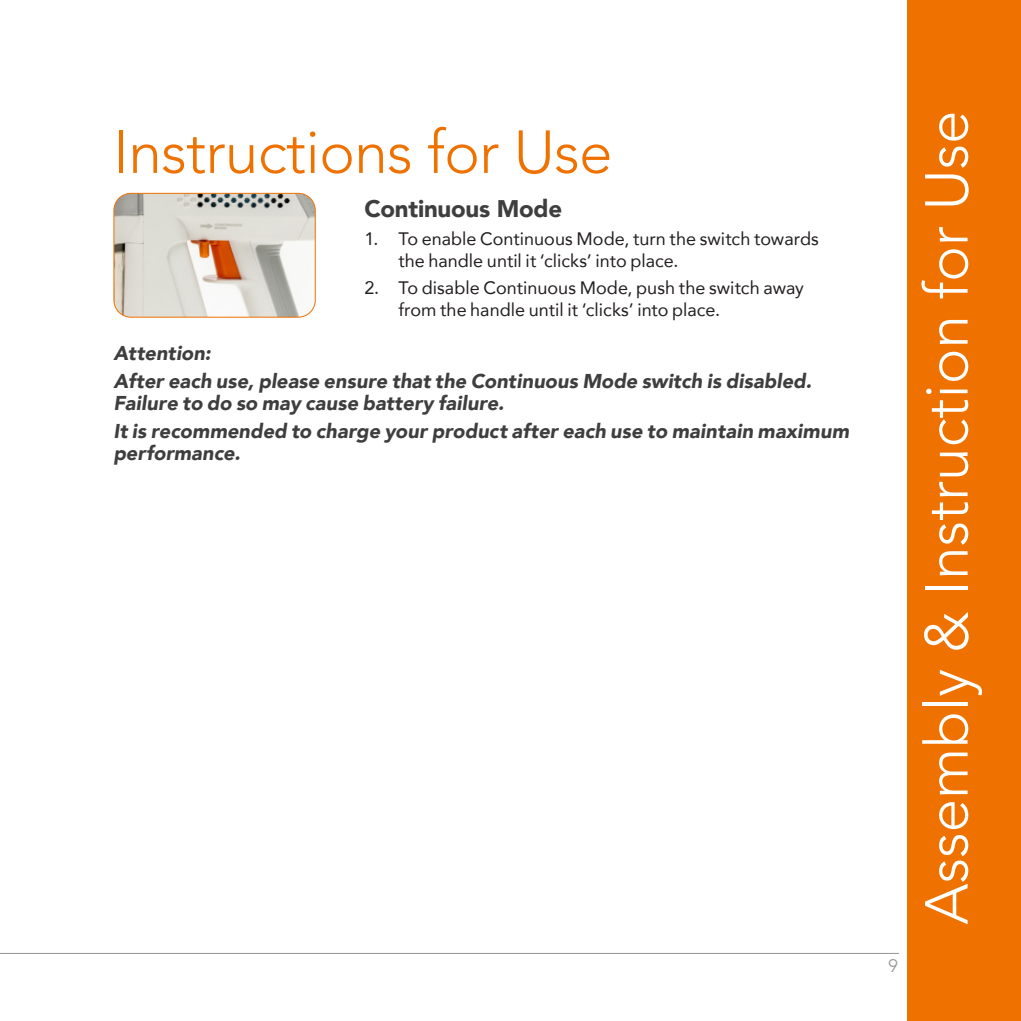
<style>
.page{position:relative;width:1021px;height:1021px;background:#fff}
.page>*{position:absolute;margin:0;border:0;box-sizing:border-box;transform-origin:0 0}
.t1{font:300 60px "Avenir";color:#fff}
.Main_Heading{font:300 60px "Avenir";letter-spacing:-.01em;color:#ef7100}
.Sub-Head{font:900 24px "Avenir";letter-spacing:-.01em;color:#3e3e3f}
.Body_List{font:italic 900 20px/22px "Avenir";letter-spacing:.005em;color:#3e3e3f}
.Body_List-2{font:18px/22px "Avenir";color:#231f20}
.t2{font:300 18px "Avenir";color:#939598}
</style>
<div class="page">
<div style="left:907px;top:0;width:113px;height:1020px;background:#ef7100"></div>
<hr style="left:0;top:952px;width:899px;height:1px;background:#939598">
<img style="left:115px;top:193px;width:199px;height:123px">
<div style="left:113px;top:193px;width:203px;height:125px;border:1px solid #ef7100;border-radius:17px"></div>
<p class="Main_Heading" style="left:113px;top:117px;width:500px">Instructions for Use</p>
<p class="Sub-Head" style="left:364px;top:188px;width:199px">Continuous Mode</p>
<p class="Body_List-2" style="left:398px;top:227px;width:422px;text-indent:-34px">1. To enable Continuous Mode, turn the switch towards the handle until it ‘clicks’ into place.</p>
<p class="Body_List-2" style="left:398px;top:276px;width:407px;text-indent:-34px">2. To disable Continuous Mode, push the switch away from the handle until it ‘clicks’ into place.</p>
<p class="Body_List" style="left:113px;top:342px;width:99px">Attention:</p>
<p class="Body_List" style="left:113px;top:369px;width:699px">After each use, please ensure that the Continuous Mode switch is disabled.<br>Failure to do so may cause battery failure.</p>
<p class="Body_List" style="left:113px;top:419px;width:737px">It is recommended to charge your product after each use to maintain maximum performance.</p>
<p class="t2" style="left:888px;top:955px;width:11px">9</p>
<p class="t1" style="left:911px;top:924px;width:815px;rotate:-90deg">Assembly &amp; Instruction for Use</p>
</div>
